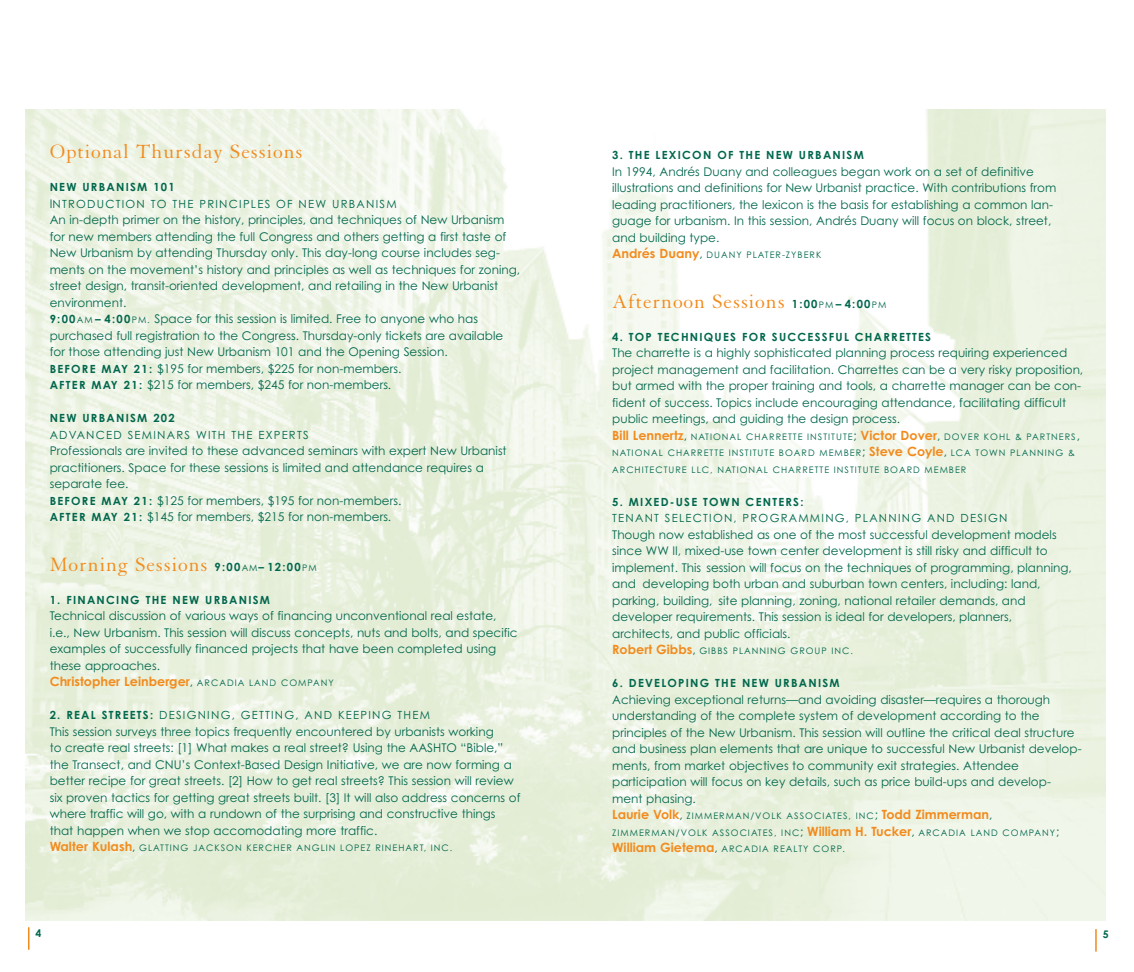
<style>
.page{position:relative;width:1134px;height:972px;background:#fff}
.page>*{position:absolute;margin:0;border:0;box-sizing:border-box;transform-origin:0 0}
.t1{font:21px "Granjon";letter-spacing:.045em;color:#f28b1d}
.t2{font:700 12.75px "Century Gothic";color:#f28b1d}
.t3{font:12px/16.5px "Century Gothic";color:#01674d}
.t4{font:11.25px/16.5px "Century Gothic";letter-spacing:.11em;color:#01674d}
.t5{font:700 11.25px "Century Gothic";letter-spacing:.11em;color:#01674d}
.t6{font:700 10.5px "Century Gothic";color:#01674d}
.t7{font:9px/16.5px "Century Gothic";letter-spacing:.11em;color:#01674d}
.s1{font-weight:700}
.s2{font-size:12px}
.s3{font-weight:700;font-size:11.25px}
.s4{font-size:9px}
.s5{font-family:"Century Gothic";font-weight:700;font-size:11.25px;color:#01674d}
.s6{font-family:"Century Gothic";font-size:9px;color:#01674d}
.s7{font-weight:400;font-size:12px;color:#01674d}
.s8{font-weight:400;font-size:9px;color:#01674d}
.s9{font-weight:700;font-size:12.75px;color:#f28b1d}
</style>
<div class="page">
<img style="left:26px;top:110px;width:1080px;height:810px">
<hr style="left:28px;top:927px;width:2px;height:23px;background:#f28b1d">
<hr style="left:1095px;top:929px;width:2px;height:23px;background:#f28b1d">
<h1 class="t1" style="left:50px;top:144px;width:254px">Optional Thursday Sessions</h1>
<p class="t4" style="left:50px;top:180px;width:348px"><span class="s1">NEW URBANISM 101<br></span><span class="s2">I</span>NTRODUCTION TO THE PRINCIPLES OF NEW URBANISM</p>
<p class="t3" style="left:50px;top:213px;width:472px">An in-depth primer on the history, principles, and techniques of New Urbanism for new members attending the full Congress and others getting a first taste of New Urbanism by attending Thursday only. This day-long course includes seg&shy;ments on the movement’s history and principles as well as techniques for zoning, street design, transit-oriented development, and retailing in the New Urbanist environment.<br><span class="s3">9:00</span><span class="s4">AM</span> <span class="s3">– 4:00</span><span class="s4">PM.</span> Space for this session is limited. Free to anyone who has purchased full registration to the Congress. Thursday-only tickets are available for those attending just New Urbanism 101 and the Opening Session.<br><span class="s3">BEFORE MAY 21:</span> $195 for members, $225 for non-members.<br><span class="s3">AFTER MAY 21:</span> $215 for members, $245 for non-members.</p>
<p class="t5" style="left:50px;top:414px;width:127px">NEW URBANISM 202</p>
<p class="t4" style="left:50px;top:428px;width:261px">ADVANCED SEMINARS WITH THE EXPERTS</p>
<p class="t3" style="left:50px;top:444px;width:459px">Professionals are invited to these advanced seminars with expert New Urbanist practitioners. Space for these sessions is limited and attendance requires a separate fee.<br><span class="s3">BEFORE MAY 21:</span> $125 for members, $195 for non-members.<br><span class="s3">AFTER MAY 21:</span> $145 for members, $215 for non-members.</p>
<h1 class="t1" style="left:50px;top:557px;width:268px">Morning Sessions <span class="s5">9:00</span><span class="s6">AM</span><span class="s5">– 12:00</span><span class="s6">PM</span></h1>
<p class="t5" style="left:50px;top:595px;width:222px">1. FINANCING THE NEW URBANISM</p>
<p class="t3" style="left:50px;top:609px;width:469px">Technical discussion of various ways of financing unconventional real estate, i.e., New Urbanism. This session will discuss concepts, nuts and bolts, and specific examples of successfully financed projects that have been completed using these approaches.</p>
<p class="t2" style="left:50px;top:677px;width:286px">Christopher Leinberger<span class="s7">,</span> <span class="s8">ARCADIA LAND COMPANY</span></p>
<p class="t4" style="left:50px;top:708px;width:382px"><span class="s1">2. REAL STREETS:</span> DESIGNING, GETTING, AND KEEPING THEM</p>
<p class="t3" style="left:50px;top:724px;width:472px">This session surveys three topics frequently encountered by urbanists working<br>to create real streets: [1] What makes a real street? Using the AASHTO “Bible,” the Transect, and CNU’s Context-Based Design Initiative, we are now forming a better recipe for great streets. [2] How to get real streets? This session will review six proven tactics for getting great streets built. [3] It will also address concerns of where traffic will go, with a rundown of the surprising and constructive things that happen when we stop accomodating more traffic.</p>
<p class="t7" style="left:50px;top:841px;width:404px"><span class="s9">Walter Kulash</span><span class="s2">,</span> GLATTING JACKSON KERCHER ANGLIN LOPEZ RINEHART, INC.</p>
<p class="t6" style="left:36px;top:929px;width:7px">4</p>
<p class="t5" style="left:612px;top:151px;width:253px">3. THE LEXICON OF THE NEW URBANISM</p>
<p class="t3" style="left:612px;top:164px;width:446px">In 1994, Andrés Duany and colleagues began work on a set of definitive illustrations and definitions for New Urbanist practice. With contributions from leading practitioners, the lexicon is the basis for establishing a common lan&shy;guage for urbanism. In this session, Andrés Duany will focus on block, street, and building type.</p>
<p class="t7" style="left:612px;top:248px;width:211px"><span class="s9">Andrés Duany</span><span class="s2">,</span> DUANY PLATER-ZYBERK</p>
<h1 class="t1" style="left:612px;top:294px;width:276px">Afternoon Sessions <span class="s5">1:00</span><span class="s6">PM</span> <span class="s5">– 4:00</span><span class="s6">PM</span></h1>
<p class="t5" style="left:612px;top:332px;width:320px">4. TOP TECHNIQUES FOR SUCCESSFUL CHARRETTES</p>
<p class="t3" style="left:612px;top:346px;width:473px">The charrette is a highly sophisticated planning process requiring experienced project management and facilitation. Charrettes can be a very risky proposition, but armed with the proper training and tools, a charrette manager can be con&shy;fident of success. Topics include encouraging attendance, facilitating difficult public meetings, and guiding the design process.</p>
<p class="t7" style="left:612px;top:429px;width:469px"><span class="s9">Bill Lennertz</span><span class="s2">,</span> NATIONAL CHARRETTE INSTITUTE<span class="s2">;</span> <span class="s9">Victor Dover</span><span class="s2">,</span> DOVER KOHL &amp; PARTNERS<span class="s2">,<br></span>NATIONAL CHARRETTE INSTITUTE BOARD MEMBER<span class="s2">;</span> <span class="s9">Steve Coyle</span><span class="s2">,</span> LCA TOWN PLANNING &amp;<br>ARCHITECTURE LLC, NATIONAL CHARRETTE INSTITUTE BOARD MEMBER</p>
<p class="t5" style="left:612px;top:497px;width:193px">5. MIXED-USE TOWN CENTERS:</p>
<p class="t4" style="left:612px;top:511px;width:397px">TENANT SELECTION, PROGRAMMING, PLANNING AND DESIGN</p>
<p class="t3" style="left:612px;top:527px;width:461px">Though now established as one of the most successful development models since WW II, mixed-use town center development is still risky and difficult to implement. This session will focus on the techniques of programming, planning, and developing both urban and suburban town centers, including: land, parking, building, site planning, zoning, national retailer demands, and developer requirements. This session is ideal for developers, planners, architects, and public officials.</p>
<p class="t7" style="left:612px;top:644px;width:242px"><span class="s9">Robert Gibbs</span><span class="s2">,</span> GIBBS PLANNING GROUP INC.</p>
<p class="t5" style="left:612px;top:679px;width:229px">6. DEVELOPING THE NEW URBANISM</p>
<p class="t3" style="left:612px;top:692px;width:471px">Achieving exceptional returns—and avoiding disaster—requires a thorough understanding of the complete system of development according to the principles of the New Urbanism. This session will outline the critical deal structure and business plan elements that are unique to successful New Urbanist develop&shy;ments, from market objectives to community exit strategies. Attendee participation will focus on key details, such as price build-ups and develop&shy;ment phasing.</p>
<p class="t7" style="left:612px;top:809px;width:449px"><span class="s9">Laurie Volk</span><span class="s2">,</span> ZIMMERMAN/VOLK ASSOCIATES, INC<span class="s2">;</span> <span class="s9">Todd Zimmerman</span><span class="s2">,<br></span>ZIMMERMAN/VOLK ASSOCIATES, INC<span class="s2">;</span> <span class="s9">William H. Tucker</span><span class="s2">,</span> ARCADIA LAND COMPANY<span class="s2">;<br></span><span class="s9">William Gietema</span><span class="s2">,</span> ARCADIA REALTY CORP.</p>
<p class="t6" style="left:1103px;top:931px;width:7px">5</p>
</div>
